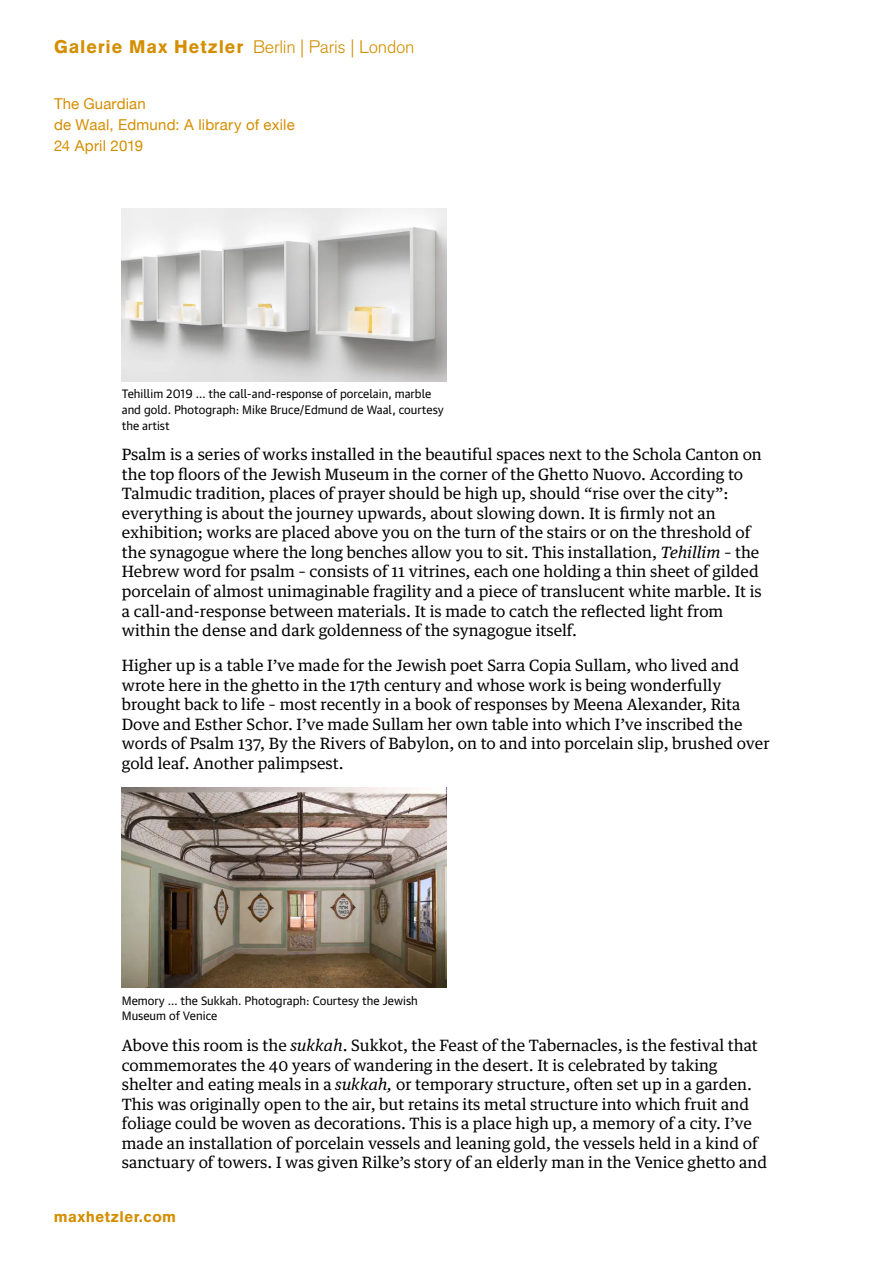
<style>
.page{position:relative;width:893px;height:1263px;background:#fff}
.page>*{position:absolute;margin:0;border:0;box-sizing:border-box;transform-origin:0 0}
.t1{font:18px "Akzidenz Grotesk BE Light Os F";letter-spacing:-.015em;color:#d48e00}
.t2{font:15.6px/19.5px "Guardian Text Egyptian";color:#000}
.t3{font:15px/21px "Helvetica Neue";letter-spacing:.01em;color:#d48e00}
.t4{font:900 15px "Akzidenz Grotesk";letter-spacing:.03em;color:#d48e00}
.t5{font:11.7px/15.6px "Guardian Text Sans";color:#000}
.s1{font-family:"Akzidenz Grotesk";font-weight:900}
.s2{font-style:italic}
</style>
<div class="page">
<img style="left:122px;top:209px;width:324px;height:172px">
<img style="left:122px;top:788px;width:324px;height:200px">
<p class="t1" style="left:54px;top:37px;width:362px"><span class="s1">Galerie Max Hetzler</span> Berlin | Paris | London</p>
<p class="t3" style="left:54px;top:94px;width:242px">The Guardian<br>de Waal, Edmund: A library of exile<br>24 April 2019</p>
<p class="t5" style="left:122px;top:385px;width:324px">Tehillim 2019 … the call-and-response of porcelain, marble and gold. Photograph: Mike Bruce/Edmund de Waal, courtesy the artist</p>
<p class="t2" style="left:122px;top:443px;width:642px">Psalm is a series of works installed in the beautiful spaces next to the Schola Canton on the top floors of the Jewish Museum in the corner of the Ghetto Nuovo. According to Talmudic tradition, places of prayer should be high up, should “rise over the city”: everything is about the journey upwards, about slowing down. It is firmly not an exhibition; works are placed above you on the turn of the stairs or on the threshold of the synagogue where the long benches allow you to sit. This installation, <span class="s2">Tehillim –</span> the Hebrew word for psalm – consists of 11 vitrines, each one holding a thin sheet of gilded porcelain of almost unimaginable fragility and a piece of translucent white marble. It is a call-and-response between materials. It is made to catch the reflected light from within the dense and dark goldenness of the synagogue itself.</p>
<p class="t2" style="left:122px;top:654px;width:649px">Higher up is a table I’ve made for the Jewish poet Sarra Copia Sullam, who lived and wrote here in the ghetto in the 17th century and whose work is being wonderfully brought back to life – most recently in a book of responses by Meena Alexander, Rita Dove and Esther Schor. I’ve made Sullam her own table into which I’ve inscribed the words of Psalm 137, By the Rivers of Babylon, on to and into porcelain slip, brushed over gold leaf. Another palimpsest.</p>
<p class="t5" style="left:122px;top:991px;width:298px">Memory … the Sukkah. Photograph: Courtesy the Jewish<br>Museum of Venice</p>
<p class="t2" style="left:122px;top:1034px;width:647px">Above this room is the <span class="s2">sukkah</span>. Sukkot, the Feast of the Tabernacles, is the festival that commemorates the 40 years of wandering in the desert. It is celebrated by taking shelter and eating meals in a <span class="s2">sukkah,</span> or temporary structure, often set up in a garden.<br>This was originally open to the air, but retains its metal structure into which fruit and foliage could be woven as decorations. This is a place high up, a memory of a city. I’ve made an installation of porcelain vessels and leaning gold, the vessels held in a kind of sanctuary of towers. I was given Rilke’s story of an elderly man in the Venice ghetto and</p>
<p class="t4" style="left:54px;top:1207px;width:124px">maxhetzler.com</p>
</div>
